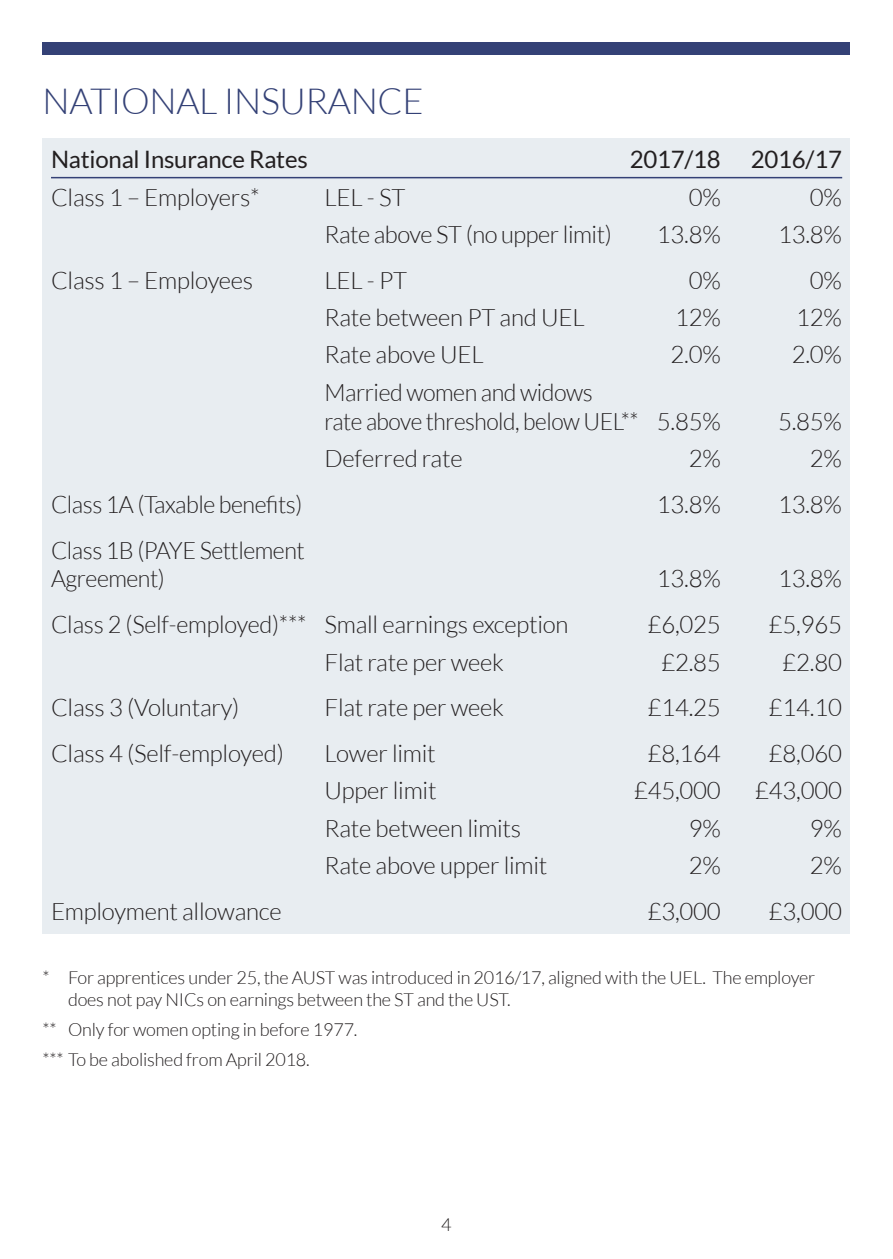
<style>
.page{position:relative;width:893px;height:1259px;background:#fff}
.page>*{position:absolute;margin:0;border:0;box-sizing:border-box;transform-origin:0 0}
.t1{font:300 36px "Lato";letter-spacing:-.01em;color:#344176}
.t2{font:300 24px/28.8px "Lato";letter-spacing:-.01em;color:#231f20}
.t3{font:24px "Lato";letter-spacing:-.01em;color:#231f20}
.t4{font:300 18px/21.6px "Lato";letter-spacing:-.01em;color:#231f20}
</style>
<div class="page">
<div style="left:43px;top:138px;width:807px;height:795px;background:#e8edf1"></div>
<div style="left:43px;top:43px;width:807px;height:12px;background:#344176"></div>
<hr style="left:51px;top:177px;width:791px;height:1px;background:#344176">
<p class="t1" style="left:43px;top:82px;width:383px">NATIONAL INSURANCE</p>
<p class="t3" style="left:51px;top:146px;width:258px">National Insurance Rates</p>
<p class="t3" style="left:630px;top:146px;width:93px">2017/18</p>
<p class="t3" style="left:751px;top:146px;width:93px">2016/17</p>
<p class="t2" style="left:51px;top:183px;width:210px">Class 1 – Employers*</p>
<p class="t2" style="left:325px;top:183px;width:82px">LEL - ST</p>
<p class="t2" style="left:689px;top:183px;width:34px">0%</p>
<p class="t2" style="left:810px;top:183px;width:34px">0%</p>
<p class="t2" style="left:325px;top:220px;width:289px">Rate above ST (no upper limit)</p>
<p class="t2" style="left:657px;top:220px;width:65px">13.8%</p>
<p class="t2" style="left:778px;top:220px;width:65px">13.8%</p>
<p class="t2" style="left:51px;top:266px;width:204px">Class 1 – Employees</p>
<p class="t2" style="left:325px;top:266px;width:84px">LEL - PT</p>
<p class="t2" style="left:689px;top:266px;width:34px">0%</p>
<p class="t2" style="left:810px;top:266px;width:34px">0%</p>
<p class="t2" style="left:325px;top:303px;width:262px">Rate between PT and UEL</p>
<p class="t2" style="left:675px;top:303px;width:47px">12%</p>
<p class="t2" style="left:796px;top:303px;width:47px">12%</p>
<p class="t2" style="left:325px;top:340px;width:161px">Rate above UEL</p>
<p class="t2" style="left:671px;top:340px;width:52px">2.0%</p>
<p class="t2" style="left:792px;top:340px;width:52px">2.0%</p>
<p class="t2" style="left:325px;top:378px;width:398px">Married women and widows<br>rate above threshold, below UEL** 5.85%</p>
<p class="t2" style="left:778px;top:407px;width:65px">5.85%</p>
<p class="t2" style="left:325px;top:444px;width:140px">Deferred rate</p>
<p class="t2" style="left:689px;top:444px;width:34px">2%</p>
<p class="t2" style="left:810px;top:444px;width:34px">2%</p>
<p class="t2" style="left:51px;top:490px;width:253px">Class 1A (Taxable benefits)</p>
<p class="t2" style="left:657px;top:490px;width:65px">13.8%</p>
<p class="t2" style="left:778px;top:490px;width:65px">13.8%</p>
<p class="t2" style="left:51px;top:535px;width:255px">Class 1B (PAYE Settlement<br>Agreement)</p>
<p class="t2" style="left:657px;top:564px;width:65px">13.8%</p>
<p class="t2" style="left:778px;top:564px;width:65px">13.8%</p>
<p class="t2" style="left:51px;top:610px;width:519px">Class 2 (Self-employed)*** Small earnings exception</p>
<p class="t2" style="left:648px;top:610px;width:75px">£6,025</p>
<p class="t2" style="left:769px;top:610px;width:75px">£5,965</p>
<p class="t2" style="left:325px;top:647px;width:181px">Flat rate per week</p>
<p class="t2" style="left:661px;top:647px;width:61px">£2.85</p>
<p class="t2" style="left:782px;top:647px;width:61px">£2.80</p>
<p class="t2" style="left:51px;top:693px;width:190px">Class 3 (Voluntary)</p>
<p class="t2" style="left:325px;top:693px;width:181px">Flat rate per week</p>
<p class="t2" style="left:648px;top:693px;width:75px">£14.25</p>
<p class="t2" style="left:769px;top:693px;width:75px">£14.10</p>
<p class="t2" style="left:51px;top:739px;width:234px">Class 4 (Self-employed)</p>
<p class="t2" style="left:325px;top:739px;width:113px">Lower limit</p>
<p class="t2" style="left:648px;top:739px;width:75px">£8,164</p>
<p class="t2" style="left:769px;top:739px;width:75px">£8,060</p>
<p class="t2" style="left:325px;top:776px;width:113px">Upper limit</p>
<p class="t2" style="left:634px;top:776px;width:88px">£45,000</p>
<p class="t2" style="left:755px;top:776px;width:88px">£43,000</p>
<p class="t2" style="left:325px;top:814px;width:198px">Rate between limits</p>
<p class="t2" style="left:689px;top:814px;width:34px">9%</p>
<p class="t2" style="left:810px;top:814px;width:34px">9%</p>
<p class="t2" style="left:325px;top:851px;width:224px">Rate above upper limit</p>
<p class="t2" style="left:689px;top:851px;width:34px">2%</p>
<p class="t2" style="left:810px;top:851px;width:34px">2%</p>
<p class="t2" style="left:51px;top:897px;width:232px">Employment allowance</p>
<p class="t2" style="left:648px;top:897px;width:75px">£3,000</p>
<p class="t2" style="left:769px;top:897px;width:75px">£3,000</p>
<p class="t4" style="left:68px;top:967px;width:749px;text-indent:-26px">* For apprentices under 25, the AUST was introduced in 2016/17, aligned with the UEL. The employer does not pay NICs on earnings between the ST and the UST.</p>
<p class="t4" style="left:43px;top:1018px;width:316px">** Only for women opting in before 1977.</p>
<p class="t4" style="left:43px;top:1048px;width:269px">*** To be abolished from April 2018.</p>
<p class="t4" style="left:441px;top:1213px;width:12px">4</p>
</div>
